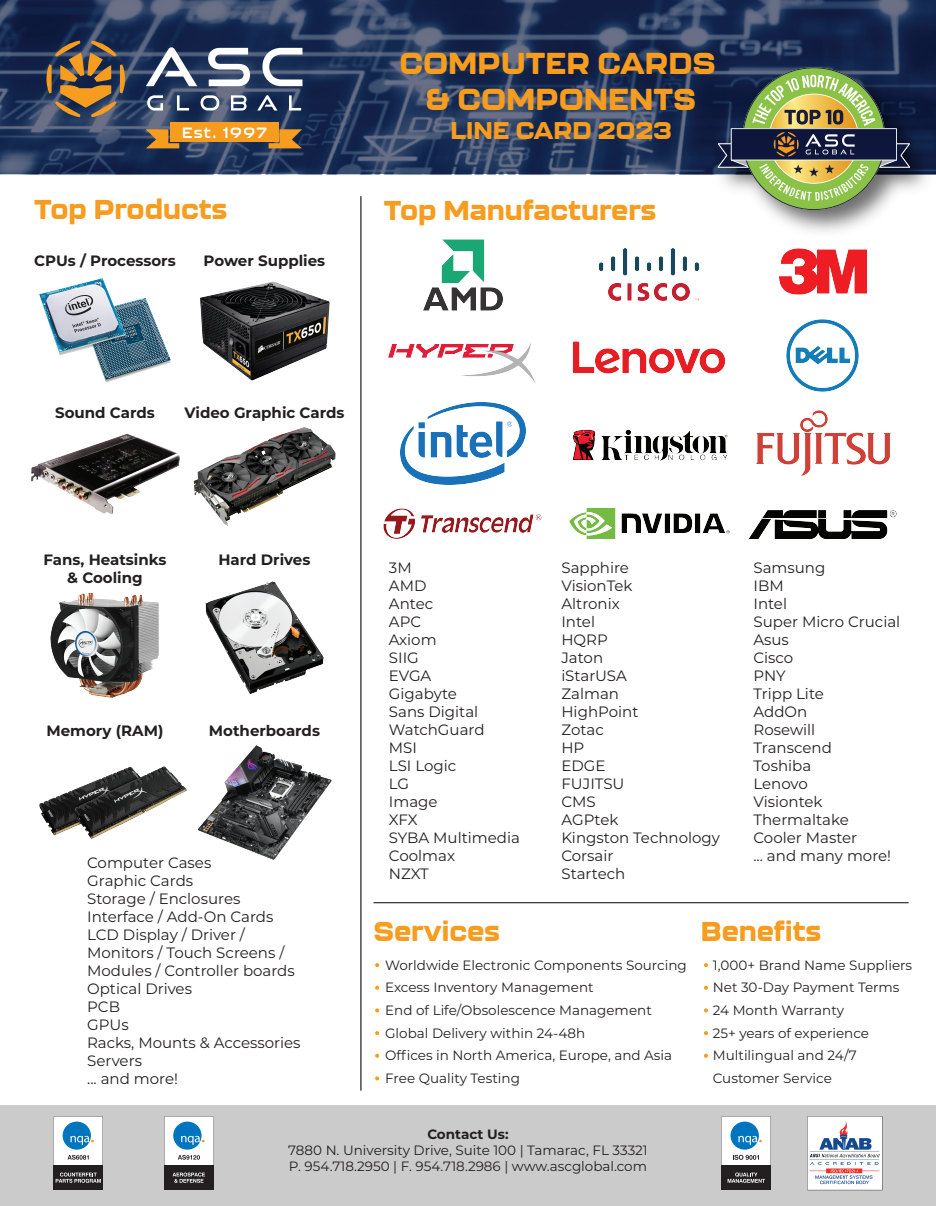
<style>
.page{position:relative;width:936px;height:1206px;background:#fff}
.page>*{position:absolute;margin:0;border:0;box-sizing:border-box;transform-origin:0 0}
.t1{font:800 30px/36px "Kallisto";color:#f69c1e;text-align:center}
.t2{font:800 27px "Kallisto";color:#f69c1e}
.t3{font:800 24px "Kallisto";color:#f69c1e}
.t4{font:15px/18px "Montserrat";color:#231f20}
.t5{font:700 15px/18px "Montserrat";color:#231f20;text-align:center}
.t6{font:700 14.7px "Kallisto";letter-spacing:.1em;color:#fff}
.t7{font:13.5px/22.6px "Montserrat";color:#231f20}
.t8{font:700 13.5px "Montserrat";color:#231f20}
</style>
<div class="page">
<svg style="left:0;top:0;width:935px;height:174px;background:#27395c"></svg>
<hr style="left:360px;top:196px;width:1px;height:894px;background:#231f20">
<div style="left:0;top:1104px;width:935px;height:101px;background:#cbcbcb"></div>
<hr style="left:373px;top:901px;width:535px;height:2px;background:#231f20">
<img style="left:779px;top:248px;width:86px;height:46px">
<img style="left:599px;top:248px;width:99px;height:53px">
<img style="left:748px;top:510px;width:149px;height:29px">
<img style="left:786px;top:319px;width:72px;height:72px">
<img style="left:756px;top:410px;width:135px;height:66px">
<img style="left:400px;top:402px;width:125px;height:83px">
<img style="left:572px;top:341px;width:153px;height:32px">
<img style="left:569px;top:508px;width:159px;height:30px">
<img style="left:39px;top:279px;width:132px;height:103px">
<img style="left:50px;top:592px;width:109px;height:106px">
<img style="left:205px;top:581px;width:119px;height:113px">
<img style="left:39px;top:766px;width:148px;height:72px">
<img style="left:198px;top:745px;width:134px;height:115px">
<img style="left:200px;top:281px;width:130px;height:100px">
<img style="left:31px;top:434px;width:149px;height:80px">
<img style="left:193px;top:427px;width:143px;height:100px">
<img style="left:388px;top:343px;width:148px;height:41px">
<svg style="left:375px;top:963px;width:4px;height:3px"></svg>
<svg style="left:375px;top:985px;width:4px;height:4px"></svg>
<svg style="left:375px;top:1008px;width:4px;height:4px"></svg>
<svg style="left:375px;top:1031px;width:4px;height:3px"></svg>
<svg style="left:375px;top:1076px;width:4px;height:4px"></svg>
<svg style="left:375px;top:1053px;width:4px;height:4px"></svg>
<svg style="left:704px;top:1008px;width:3px;height:4px"></svg>
<img style="left:572px;top:429px;width:156px;height:31px">
<img style="left:384px;top:508px;width:157px;height:30px">
<img style="left:423px;top:239px;width:80px;height:72px">
<div style="left:54px;top:1165px;width:49px;height:24px;background:#231f20"></div>
<svg style="left:56px;top:1172px;width:45px;height:10px"></svg>
<svg style="left:54px;top:1116px;width:49px;height:49px;background:#bad5e7"></svg>
<div style="left:164px;top:1165px;width:49px;height:24px;background:#231f20"></div>
<svg style="left:172px;top:1172px;width:33px;height:10px"></svg>
<svg style="left:164px;top:1116px;width:49px;height:49px;background:#bad6e7"></svg>
<div style="left:721px;top:1165px;width:49px;height:24px;background:#231f20"></div>
<svg style="left:727px;top:1172px;width:37px;height:10px"></svg>
<svg style="left:721px;top:1116px;width:49px;height:49px;background:#b9d4e6"></svg>
<svg style="left:807px;top:1116px;width:75px;height:73px"></svg>
<img style="left:807px;top:1118px;width:74px;height:69px">
<svg style="left:46px;top:41px;width:79px;height:76px;background:#725d47"></svg>
<svg style="left:200px;top:95px;width:19px;height:15px"></svg>
<svg style="left:147px;top:95px;width:16px;height:15px"></svg>
<svg style="left:257px;top:95px;width:20px;height:15px"></svg>
<svg style="left:177px;top:95px;width:12px;height:15px"></svg>
<svg style="left:289px;top:95px;width:12px;height:15px"></svg>
<svg style="left:231px;top:95px;width:15px;height:15px"></svg>
<svg style="left:146px;top:47px;width:51px;height:39px"></svg>
<svg style="left:208px;top:48px;width:42px;height:38px"></svg>
<svg style="left:262px;top:48px;width:40px;height:38px"></svg>
<div style="left:170px;top:123px;width:108px;height:19px;background:#f69c1e"></div>
<svg style="left:146px;top:129px;width:33px;height:19px"></svg>
<svg style="left:268px;top:129px;width:34px;height:19px"></svg>
<img style="left:705px;top:55px;width:230px;height:177px">
<svg style="left:717px;top:67px;width:192px;height:143px;background:#758168"></svg>
<p class="t6" style="left:182px;top:123px;width:87px">Est. 1997</p>
<h1 class="t1" style="left:399px;top:44px;width:317px">COMPUTER CARDS &amp; COMPONENTS</h1>
<h3 class="t3" style="left:450px;top:115px;width:223px">LINE CARD 2023</h3>
<h2 class="t2" style="left:34px;top:193px;width:194px">Top Products</h2>
<h2 class="t2" style="left:384px;top:194px;width:273px">Top Manufacturers</h2>
<p class="t5" style="left:34px;top:250px;width:143px">CPUs / Processors</p>
<p class="t5" style="left:203px;top:250px;width:123px">Power Supplies</p>
<p class="t5" style="left:55px;top:403px;width:101px">Sound Cards</p>
<p class="t5" style="left:184px;top:403px;width:161px">Video Graphic Cards</p>
<p class="t5" style="left:44px;top:550px;width:124px">Fans, Heatsinks &amp; Cooling</p>
<p class="t5" style="left:218px;top:550px;width:93px">Hard Drives</p>
<p class="t5" style="left:46px;top:721px;width:118px">Memory (RAM)</p>
<p class="t5" style="left:209px;top:721px;width:112px">Motherboards</p>
<p class="t4" style="left:87px;top:852px;width:215px">Computer Cases<br>Graphic Cards<br>Storage / Enclosures<br>Interface / Add-On Cards<br>LCD Display / Driver /<br>Monitors / Touch Screens /<br>Modules / Controller boards<br>Optical Drives<br>PCB<br>GPUs<br>Racks, Mounts &amp; Accessories<br>Servers<br>... and more!</p>
<p class="t4" style="left:389px;top:557px;width:132px">3M<br>AMD<br>Antec<br>APC<br>Axiom<br>SIIG<br>EVGA<br>Gigabyte<br>Sans Digital<br>WatchGuard<br>MSI<br>LSI Logic<br>LG<br>Image<br>XFX<br>SYBA Multimedia<br>Coolmax<br>NZXT</p>
<p class="t4" style="left:561px;top:557px;width:160px">Sapphire<br>VisionTek<br>Altronix<br>Intel<br>HQRP<br>Jaton<br>iStarUSA<br>Zalman<br>HighPoint<br>Zotac<br>HP<br>EDGE<br>FUJITSU<br>CMS<br>AGPtek<br>Kingston Technology<br>Corsair<br>Startech</p>
<p class="t4" style="left:753px;top:557px;width:148px">Samsung<br>IBM<br>Intel<br>Super Micro Crucial<br>Asus<br>Cisco<br>PNY<br>Tripp Lite<br>AddOn<br>Rosewill<br>Transcend<br>Toshiba<br>Lenovo<br>Visiontek<br>Thermaltake<br>Cooler Master<br>... and many more!</p>
<h2 class="t2" style="left:373px;top:914px;width:128px">Services</h2>
<h2 class="t2" style="left:700px;top:914px;width:122px">Benefits</h2>
<p class="t7" style="left:712px;top:952px;width:201px">1,000+ Brand Name Suppliers<br>Net 30-Day Payment Terms<br>24 Month Warranty<br>25+ years of experience<br>Multilingual and 24/7<br>Customer Service</p>
<p class="t7" style="left:385px;top:952px;width:303px">Worldwide Electronic Components Sourcing Excess Inventory Management<br>End of Life/Obsolescence Management Global Delivery within 24-48h<br>Offices in North America, Europe, and Asia Free Quality Testing</p>
<p class="t8" style="left:427px;top:1123px;width:83px">Contact Us:</p>
<p class="t7" style="left:288px;top:1141px;width:361px;line-height:16.2px">7880 N. University Drive, Suite 100 | Tamarac, FL 33321<br>P. 954.718.2950 | F. 954.718.2986 | www.ascglobal.com</p>
</div>
